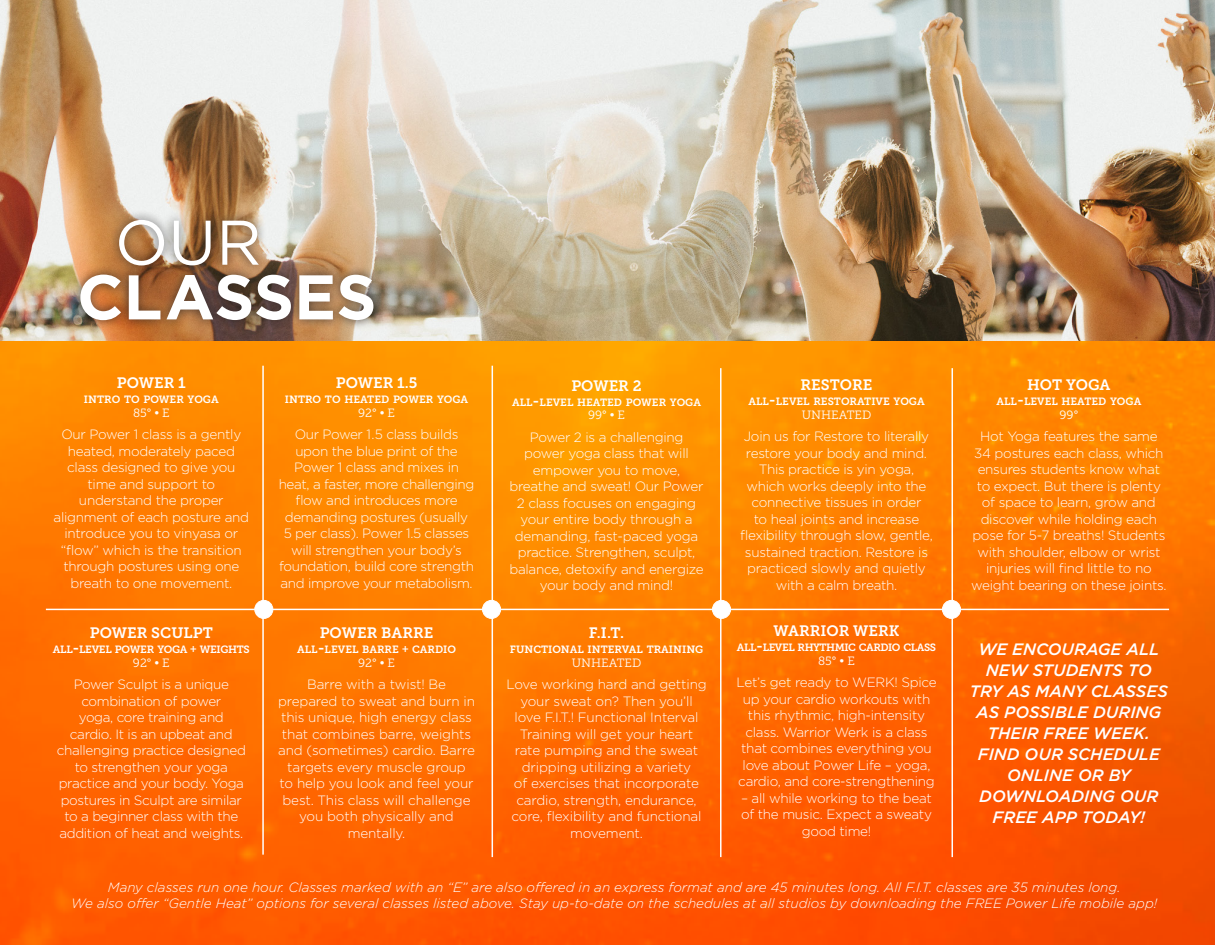
<style>
.page{position:relative;width:1215px;height:945px;background:#fff}
.page>*{position:absolute;margin:0;border:0;box-sizing:border-box;transform-origin:0 0}
.Title_Subhead{font:700 63px "Gotham";color:#fff}
.Title_Subhead-2{font:63px "Gotham";color:#fff}
.Title_Subhead-3{font:italic 500 16.5px/21px "Gotham";color:#fff;text-align:center}
.Title_Subhead-4{font:15px "Museo Slab 700";color:#fff}
.Title_Subhead-5{font:300 13.5px/16.5px "Gotham";letter-spacing:-.02em;color:#fff;text-align:center}
.Title_Subhead-6{font:italic 300 13.5px "Gotham";color:#fff}
.Title_Subhead-7{font:12px "Museo Slab 300";color:#fff}
.Title_Subhead-8{font:10.5px "Museo Slab 700";color:#fff}
.Title_Subhead-9{font:10.5px "Museo Slab 700";letter-spacing:-.045em;color:#fff}
.Title_Subhead-10{font:10.5px "Museo Slab 700";letter-spacing:-.03em;color:#fff}
.s1{font-size:15px}
</style>
<div class="page">
<img style="left:0;top:0;width:1215px;height:945px">
<hr style="left:952px;top:368px;width:1px;height:489px;background:#fff">
<hr style="left:46px;top:609px;width:1123px;height:1px;background:#fff">
<hr style="left:720px;top:368px;width:2px;height:489px;background:#fff">
<hr style="left:492px;top:366px;width:1px;height:491px;background:#fff">
<hr style="left:262px;top:366px;width:2px;height:489px;background:#fff">
<div style="left:255px;top:600px;width:18px;height:18px;background:#fff;border-radius:50%"></div>
<div style="left:254px;top:600px;width:19px;height:19px;border:1px solid #fff;border-radius:50%"></div>
<div style="left:70px;top:210px;width:314px;height:121px;background:#231f20;opacity:.75"></div>
<div style="left:483px;top:600px;width:18px;height:18px;background:#fff;border-radius:50%"></div>
<div style="left:482px;top:600px;width:19px;height:19px;border:1px solid #fff;border-radius:50%"></div>
<div style="left:713px;top:600px;width:18px;height:18px;background:#fff;border-radius:50%"></div>
<div style="left:712px;top:600px;width:19px;height:19px;border:1px solid #fff;border-radius:50%"></div>
<div style="left:942px;top:600px;width:19px;height:18px;background:#fff;border-radius:50%"></div>
<div style="left:942px;top:600px;width:19px;height:19px;border:1px solid #fff;border-radius:50%"></div>
<p class="Title_Subhead-2" style="left:115px;top:208px;width:148px">OUR</p>
<p class="Title_Subhead" style="left:77px;top:261px;width:301px">CLASSES</p>
<p class="Title_Subhead-4" style="left:117px;top:375px;width:71px">POWER 1</p>
<p class="Title_Subhead-8" style="left:84px;top:394px;width:136px">INTRO TO POWER YOGA</p>
<p class="Title_Subhead-7" style="left:133px;top:406px;width:38px">85° • E</p>
<p class="Title_Subhead-5" style="left:61px;top:426px;width:181px">Our Power 1 class is a gently heated, moderately paced class designed to give you</p>
<p class="Title_Subhead-5" style="left:54px;top:476px;width:197px">time and support to understand the proper alignment of each posture and introduce you to vinyasa or “flow” which is the transition through postures using one breath to one movement.</p>
<p class="Title_Subhead-4" style="left:90px;top:625px;width:125px">POWER SCULPT</p>
<p class="Title_Subhead-10" style="left:53px;top:644px;width:199px">ALL<span class="s1">-</span>LEVEL POWER YOGA + WEIGHTS</p>
<p class="Title_Subhead-7" style="left:133px;top:656px;width:38px">92° • E</p>
<p class="Title_Subhead-5" style="left:57px;top:676px;width:191px">Power Sculpt is a unique combination of power<br>yoga, core training and cardio. It is an upbeat and challenging practice designed to strengthen your yoga practice and your body. Yoga postures in Sculpt are similar to a beginner class with the addition of heat and weights.</p>
<p class="Title_Subhead-4" style="left:336px;top:375px;width:83px">POWER 1.5</p>
<p class="Title_Subhead-8" style="left:285px;top:394px;width:185px">INTRO TO HEATED POWER YOGA</p>
<p class="Title_Subhead-7" style="left:358px;top:406px;width:38px">92° • E</p>
<p class="Title_Subhead-5" style="left:279px;top:426px;width:197px">Our Power 1.5 class builds upon the blue print of the<br>Power 1 class and mixes in heat, a faster, more challenging flow and introduces more demanding postures (usually<br>5 per class). Power 1.5 classes will strengthen your body’s foundation, build core strength and improve your metabolism.</p>
<p class="Title_Subhead-4" style="left:320px;top:625px;width:115px">POWER BARRE</p>
<p class="Title_Subhead-8" style="left:297px;top:644px;width:160px">ALL<span class="s1">-</span>LEVEL BARRE + CARDIO</p>
<p class="Title_Subhead-7" style="left:358px;top:656px;width:38px">92° • E</p>
<p class="Title_Subhead-5" style="left:278px;top:676px;width:198px">Barre with a twist! Be prepared to sweat and burn in this unique, high energy class that combines barre, weights and (sometimes) cardio. Barre targets every muscle group<br>to help you look and feel your best. This class will challenge you both physically and mentally.</p>
<p class="Title_Subhead-4" style="left:571px;top:377px;width:72px">POWER 2</p>
<p class="Title_Subhead-8" style="left:512px;top:396px;width:190px">ALL<span class="s1">-</span>LEVEL HEATED POWER YOGA</p>
<p class="Title_Subhead-7" style="left:588px;top:408px;width:38px">99° • E</p>
<p class="Title_Subhead-5" style="left:509px;top:428px;width:196px">Power 2 is a challenging power yoga class that will empower you to move, breathe and sweat! Our Power<br>2 class focuses on engaging your entire body through a demanding, fast-paced yoga practice. Strengthen, sculpt, balance, detoxify and energize your body and mind!</p>
<p class="Title_Subhead-4" style="left:589px;top:625px;width:37px">F.I.T.</p>
<p class="Title_Subhead-8" style="left:510px;top:644px;width:195px">FUNCTIONAL INTERVAL TRAINING</p>
<p class="Title_Subhead-7" style="left:572px;top:656px;width:71px">UNHEATED</p>
<p class="Title_Subhead-5" style="left:506px;top:676px;width:202px">Love working hard and getting your sweat on? Then you’ll love F.I.T.! Functional Interval<br>Training will get your heart rate pumping and the sweat dripping utilizing a variety<br>of exercises that incorporate cardio, strength, endurance, core, flexibility and functional movement.</p>
<p class="Title_Subhead-4" style="left:801px;top:377px;width:73px">RESTORE</p>
<p class="Title_Subhead-8" style="left:748px;top:396px;width:178px">ALL<span class="s1">-</span>LEVEL RESTORATIVE YOGA</p>
<p class="Title_Subhead-7" style="left:802px;top:408px;width:71px">UNHEATED</p>
<p class="Title_Subhead-5" style="left:740px;top:428px;width:194px">Join us for Restore to literally restore your body and mind.<br>This practice is yin yoga, which works deeply into the connective tissues in order<br>to heal joints and increase flexibility through slow, gentle, sustained traction. Restore is practiced slowly and quietly with a calm breath.</p>
<p class="Title_Subhead-4" style="left:774px;top:623px;width:127px">WARRIOR WERK</p>
<p class="Title_Subhead-9" style="left:737px;top:642px;width:201px">ALL<span class="s1">-</span>LEVEL RHYTHMIC CARDIO CLASS</p>
<p class="Title_Subhead-7" style="left:818px;top:654px;width:38px">85° • E</p>
<p class="Title_Subhead-5" style="left:736px;top:674px;width:202px">Let’s get ready to WERK! Spice up your cardio workouts with this rhythmic, high-intensity class. Warrior Werk is a class that combines everything you love about Power Life – yoga, cardio, and core-strengthening</p>
<p class="Title_Subhead-5" style="left:741px;top:790px;width:193px">– all while working to the beat of the music. Expect a sweaty good time!</p>
<p class="Title_Subhead-4" style="left:1027px;top:377px;width:85px">HOT YOGA</p>
<p class="Title_Subhead-8" style="left:996px;top:396px;width:146px">ALL<span class="s1">-</span>LEVEL HEATED YOGA</p>
<p class="Title_Subhead-7" style="left:1060px;top:408px;width:20px">99°</p>
<p class="Title_Subhead-5" style="left:971px;top:428px;width:197px">Hot Yoga features the same<br>34 postures each class, which ensures students know what to expect. But there is plenty of space to learn, grow and discover while holding each pose for 5-7 breaths! Students with shoulder, elbow or wrist injuries will find little to no weight bearing on these joints.</p>
<p class="Title_Subhead-3" style="left:970px;top:638px;width:199px">WE ENCOURAGE ALL<br>NEW STUDENTS TO<br>TRY AS MANY CLASSES<br>AS POSSIBLE DURING<br>THEIR FREE WEEK.<br>FIND OUR SCHEDULE<br>ONLINE OR BY<br>DOWNLOADING OUR<br>FREE APP TODAY!</p>
<p class="Title_Subhead-6" style="left:108px;top:879px;width:1014px">Many classes run one hour. Classes marked with an “E” are also offered in an express format and are 45 minutes long. All F.I.T. classes are 35 minutes long.</p>
<p class="Title_Subhead-6" style="left:71px;top:896px;width:1088px">We also offer “Gentle Heat” options for several classes listed above. Stay up-to-date on the schedules at all studios by downloading the FREE Power Life mobile app!</p>
</div>
